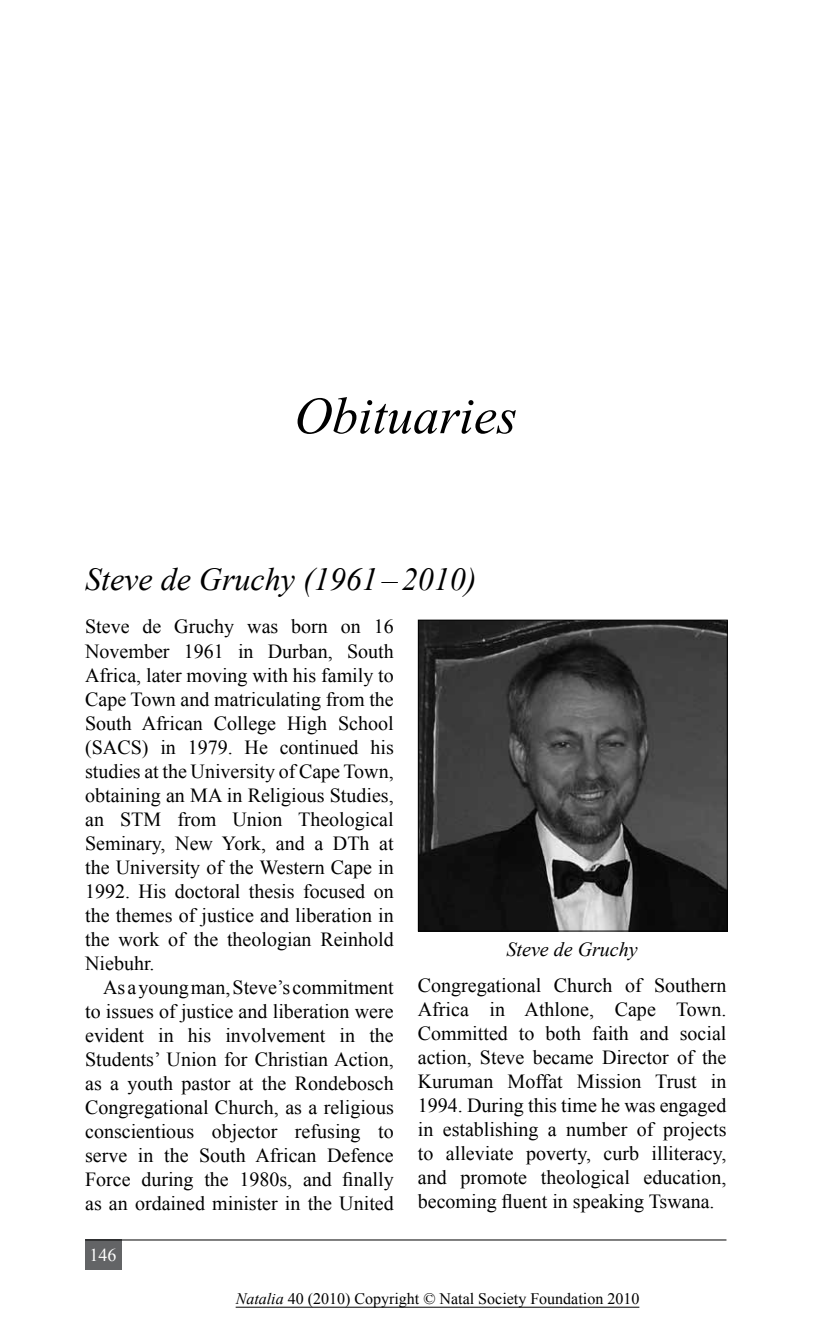
<style>
.page{position:relative;width:840px;height:1333px;background:#fff}
.page>*{position:absolute;margin:0;border:0;box-sizing:border-box;transform-origin:0 0}
.t1{font:italic 52px "Times New Roman";color:#000}
.t2{font:italic 32px "Times New Roman";color:#000}
.t3{font:20px/24px "Times New Roman";color:#000;text-align:justify}
.t4{font:italic 20px "Times New Roman";color:#000}
.t5{font:18px "Times New Roman";color:#fff}
.t6{font:16px "Times New Roman";color:#000}
.s1{font-style:italic}
</style>
<div class="page">
<div style="left:85px;top:1239px;width:36px;height:30px;background:#636466"></div>
<hr style="left:85px;top:1239px;width:641px;height:1px;background:#000">
<hr style="left:235px;top:1306px;width:404px;height:1px;background:#000">
<img style="left:419px;top:621px;width:306px;height:308px">
<div style="left:417px;top:619px;width:310px;height:312px;border:1px solid #000"></div>
<h1 class="t1" style="left:294px;top:380px;width:224px">Obituaries</h1>
<h2 class="t2" style="left:85px;top:557px;width:392px">Steve de Gruchy (1961–2010)</h2>
<p class="t3" style="left:85px;top:614px;width:310px">Steve de Gruchy was born on 16<br>November 1961 in Durban, South Africa, later moving with his family to Cape Town and matriculating from the South African College High School (SACS) in 1979. He continued his studies at the University of Cape Town, obtaining an MA in Religious Studies, an STM from Union Theological Seminary, New York, and a DTh at the University of the Western Cape in 1992. His doctoral thesis focused on the themes of justice and liberation in the work of the theologian Reinhold Niebuhr.</p>
<p class="t3" style="left:85px;top:974px;width:310px;text-indent:18px">As a young man, Steve’s commitment to issues of justice and liberation were evident in his involvement in the Students’ Union for Christian Action, as a youth pastor at the Rondebosch Congregational Church, as a religious conscientious objector refusing to serve in the South African Defence Force during the 1980s, and finally as an ordained minister in the United</p>
<p class="t4" style="left:506px;top:935px;width:133px">Steve de Gruchy</p>
<p class="t3" style="left:417px;top:973px;width:310px">Congregational Church of Southern Africa in Athlone, Cape Town.<br>Committed to both faith and social action, Steve became Director of the Kuruman Moffat Mission Trust in 1994. During this time he was engaged in establishing a number of projects to alleviate poverty, curb illiteracy, and promote theological education, becoming fluent in speaking Tswana.</p>
<p class="t5" style="left:90px;top:1242px;width:28px">146</p>
<p class="t6" style="left:235px;top:1288px;width:405px"><span class="s1">Natalia</span> 40 (2010) Copyright © Natal Society Foundation 2010</p>
</div>
